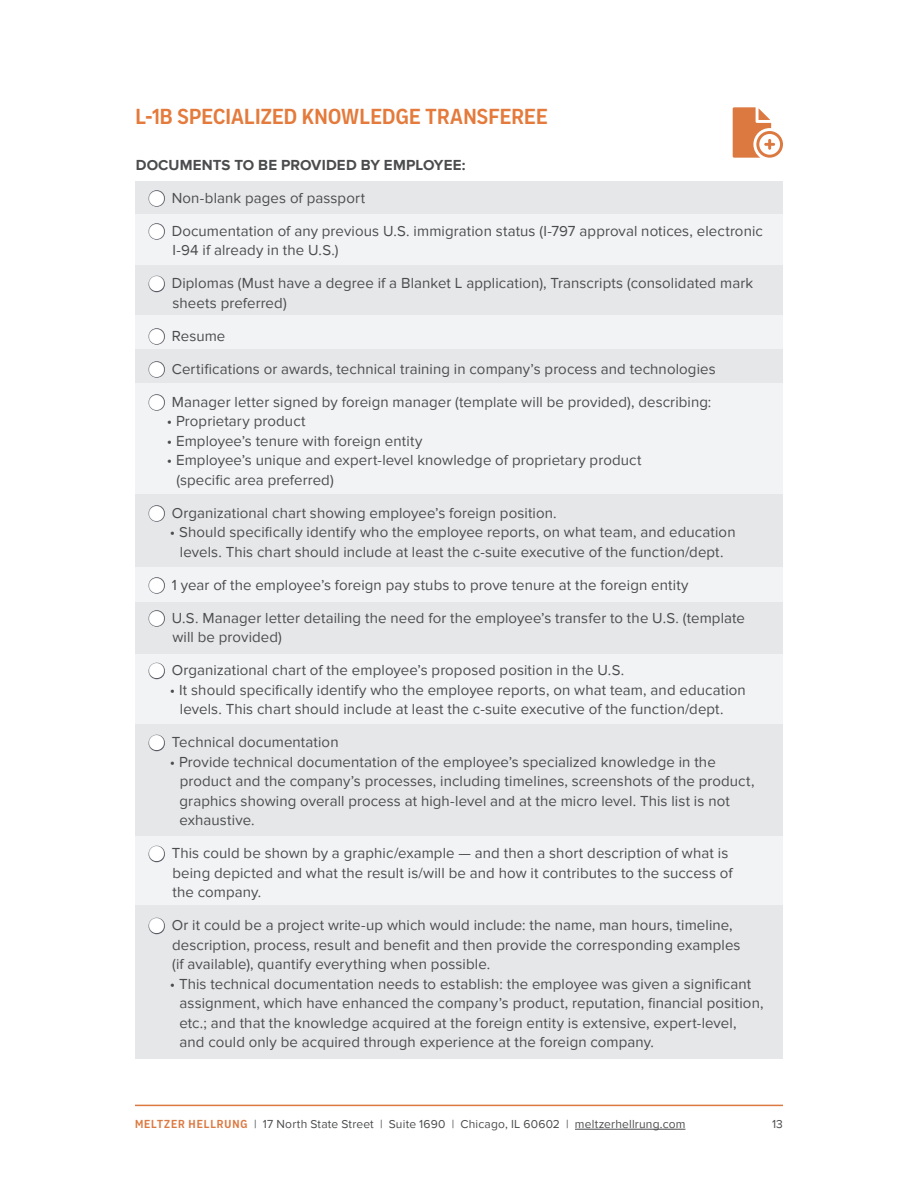
<style>
.page{position:relative;width:918px;height:1188px;background:#fff}
.page>*{position:absolute;margin:0;border:0;box-sizing:border-box;transform-origin:0 0}
.t1{font:700 22.5px "Vito Condensed";letter-spacing:.005em;color:#e47a3b}
.t2{font:15px/19.5px "Proxima Nova";letter-spacing:.005em;color:#4b4c4d}
.t3{font:700 15px "Proxima Nova";letter-spacing:.01em;color:#4b4c4d}
.t4{font:12px "Proxima Nova";letter-spacing:.015em;color:#4b4c4d}
.s1{color:#5a5b64}
.s2{font-family:"Vito Condensed";font-weight:700;color:#dc7941}
</style>
<div class="page">
<div style="left:135px;top:181px;width:648px;height:34px;background:#e6e7e9"></div>
<div style="left:135px;top:383px;width:648px;height:112px;background:#f2f3f4"></div>
<div style="left:135px;top:602px;width:648px;height:52px;background:#e6e7e9"></div>
<div style="left:135px;top:654px;width:648px;height:70px;background:#f2f3f4"></div>
<div style="left:135px;top:835px;width:648px;height:70px;background:#f2f3f4"></div>
<div style="left:135px;top:724px;width:648px;height:111px;background:#e6e7e9"></div>
<div style="left:135px;top:905px;width:648px;height:154px;background:#e6e7e9"></div>
<div style="left:135px;top:348px;width:648px;height:35px;background:#e6e7e9"></div>
<div style="left:135px;top:495px;width:648px;height:72px;background:#e6e7e9"></div>
<div style="left:135px;top:567px;width:648px;height:35px;background:#f2f3f4"></div>
<div style="left:135px;top:215px;width:648px;height:50px;background:#f2f3f4"></div>
<div style="left:135px;top:265px;width:648px;height:50px;background:#e6e7e9"></div>
<div style="left:135px;top:315px;width:648px;height:33px;background:#f2f3f4"></div>
<hr style="left:575px;top:1129px;width:110px;height:1px;background:#4b4c4d">
<hr style="left:135px;top:1105px;width:648px;height:1px;background:#dc7941">
<svg style="left:733px;top:107px;width:50px;height:51px"></svg>
<h1 class="t1" style="left:135px;top:103px;width:414px">L-1B SPECIALIZED KNOWLEDGE TRANSFEREE</h1>
<p class="t3" style="left:136px;top:156px;width:331px">DOCUMENTS TO BE PROVIDED BY EMPLOYEE:</p>
<p class="t2" style="left:149px;top:188px;width:217px"><span class="s1">■</span> Non-blank pages of passport</p>
<p class="t2" style="left:172px;top:221px;width:592px;text-indent:-23px"><span class="s1">■</span> Documentation of any previous U.S. immigration status (I-797 approval notices, electronic<br>I-94 if already in the U.S.)</p>
<p class="t2" style="left:172px;top:274px;width:582px;text-indent:-23px"><span class="s1">■</span> Diplomas (Must have a degree if a Blanket L application), Transcripts (consolidated mark sheets preferred)</p>
<p class="t2" style="left:149px;top:326px;width:78px"><span class="s1">■</span> Resume</p>
<p class="t2" style="left:149px;top:359px;width:568px"><span class="s1">■</span> Certifications or awards, technical training in company’s process and technologies</p>
<p class="t2" style="left:149px;top:392px;width:564px"><span class="s1">■</span> Manager letter signed by foreign manager (template will be provided), describing:</p>
<p class="t2" style="left:167px;top:412px;width:140px">• Proprietary product</p>
<p class="t2" style="left:167px;top:431px;width:257px">• Employee’s tenure with foreign entity</p>
<p class="t2" style="left:176px;top:451px;width:467px;text-indent:-10px">• Employee’s unique and expert-level knowledge of proprietary product (specific area preferred)</p>
<p class="t2" style="left:149px;top:503px;width:409px"><span class="s1">■</span> Organizational chart showing employee’s foreign position.</p>
<p class="t2" style="left:170px;top:523px;width:567px;text-align:center">• Should specifically identify who the employee reports, on what team, and education levels. This chart should include at least the c-suite executive of the function/dept.</p>
<p class="t2" style="left:149px;top:575px;width:541px"><span class="s1">■</span> 1 year of the employee’s foreign pay stubs to prove tenure at the foreign entity</p>
<p class="t2" style="left:172px;top:608px;width:574px;text-indent:-23px"><span class="s1">■</span> U.S. Manager letter detailing the need for the employee’s transfer to the U.S. (template will be provided)</p>
<p class="t2" style="left:149px;top:661px;width:477px"><span class="s1">■</span> Organizational chart of the employee’s proposed position in the U.S.</p>
<p class="t2" style="left:180px;top:680px;width:567px;text-indent:-10px">• It should specifically identify who the employee reports, on what team, and education levels. This chart should include at least the c-suite executive of the function/dept.</p>
<p class="t2" style="left:149px;top:733px;width:191px"><span class="s1">■</span> Technical documentation</p>
<p class="t2" style="left:179px;top:752px;width:577px;text-indent:-10px">• Provide technical documentation of the employee’s specialized knowledge in the product and the company’s processes, including timelines, screenshots of the product, graphics showing overall process at high-level and at the micro level. This list is not exhaustive.</p>
<p class="t2" style="left:172px;top:844px;width:562px;text-indent:-23px"><span class="s1">■</span> This could be shown by a graphic/example — and then a short description of what is being depicted and what the result is/will be and how it contributes to the success of the company.</p>
<p class="t2" style="left:172px;top:916px;width:570px;text-indent:-23px"><span class="s1">■</span> Or it could be a project write-up which would include: the name, man hours, timeline, description, process, result and benefit and then provide the corresponding examples (if available), quantify everything when possible.</p>
<p class="t2" style="left:179px;top:974px;width:586px;text-indent:-10px">• This technical documentation needs to establish: the employee was given a significant assignment, which have enhanced the company’s product, reputation, financial position, etc.; and that the knowledge acquired at the foreign entity is extensive, expert-level, and could only be acquired through experience at the foreign company.</p>
<p class="t4" style="left:135px;top:1117px;width:552px"><span class="s2">MELTZER HELLRUNG</span> | 17 North State Street | Suite 1690 | Chicago, IL 60602 | meltzerhellrung.com</p>
<p class="t4" style="left:772px;top:1117px;width:12px">13</p>
</div>
